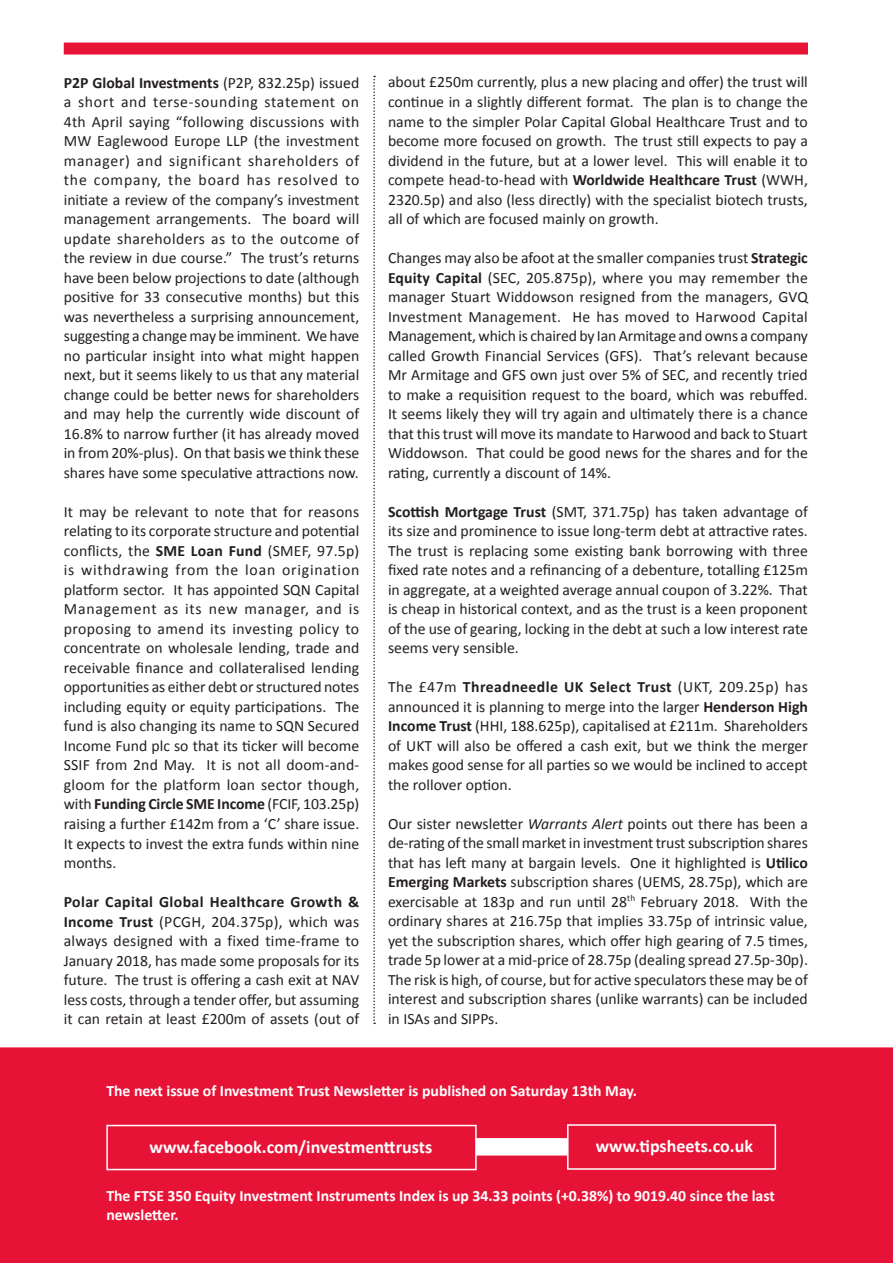
<style>
.page{position:relative;width:893px;height:1263px;background:#fff}
.page>*{position:absolute;margin:0;border:0;box-sizing:border-box;transform-origin:0 0}
.t1{font:700 18px "Calibri";color:#fff}
.t2{font:15.75px/19.5px "Calibri";color:#241f1f;text-align:justify}
.t3{font:700 15.75px/19.5px "Calibri";color:#fff}
.s1{font-weight:700}
.s2{font-style:italic}
</style>
<div class="page">
<div style="left:64px;top:43px;width:744px;height:12px;background:#e71337"></div>
<svg style="left:373px;top:76px;width:2px;height:948px"></svg>
<div style="left:0;top:1047px;width:893px;height:216px;background:#e71337"></div>
<div style="left:159px;top:1138px;width:423px;height:17px;background:#fff;border:2px solid #fff"></div>
<div style="left:106px;top:1125px;width:371px;height:45px;background:#e71337;border:2px solid #fff"></div>
<div style="left:567px;top:1124px;width:209px;height:46px;background:#e71337;border:2px solid #fff"></div>
<p class="t2" style="left:64px;top:73px;width:297px"><span class="s1">P2P Global Investments</span> (P2P, 832.25p) issued a short and terse-sounding statement on 4th April saying “following discussions with MW Eaglewood Europe LLP (the investment manager) and significant shareholders of the company, the board has resolved to initiate a review of the company’s investment management arrangements. The board will update shareholders as to the outcome of the review in due course.” The trust’s returns have been below projections to date (although positive for 33 consecutive months) but this was nevertheless a surprising announcement, suggesting a change may be imminent. We have no particular insight into what might happen next, but it seems likely to us that any material change could be better news for shareholders and may help the currently wide discount of 16.8% to narrow further (it has already moved in from 20%-plus). On that basis we think these shares have some speculative attractions now.</p>
<p class="t2" style="left:64px;top:502px;width:297px">It may be relevant to note that for reasons relating to its corporate structure and potential conflicts, the <span class="s1">SME Loan Fund</span> (SMEF, 97.5p) is withdrawing from the loan origination platform sector. It has appointed SQN Capital Management as its new manager, and is proposing to amend its investing policy to concentrate on wholesale lending, trade and receivable finance and collateralised lending opportunities as either debt or structured notes including equity or equity participations. The fund is also changing its name to SQN Secured Income Fund plc so that its ticker will become SSIF from 2nd May. It is not all doom-and&shy;gloom for the platform loan sector though, with <span class="s1">Funding Circle SME Income</span> (FCIF, 103.25p) raising a further £142m from a ‘C’ share issue.<br>It expects to invest the extra funds within nine months.</p>
<p class="t2" style="left:64px;top:892px;width:297px"><span class="s1">Polar Capital Global Healthcare Growth &amp; Income Trust</span> (PCGH, 204.375p), which was always designed with a fixed time-frame to January 2018, has made some proposals for its future. The trust is offering a cash exit at NAV less costs, through a tender offer, but assuming it can retain at least £200m of assets (out of</p>
<p class="t2" style="left:388px;top:73px;width:421px">about £250m currently, plus a new placing and offer) the trust will continue in a slightly different format. The plan is to change the name to the simpler Polar Capital Global Healthcare Trust and to become more focused on growth. The trust still expects to pay a dividend in the future, but at a lower level. This will enable it to compete head-to-head with <span class="s1">Worldwide Healthcare Trust</span> (WWH, 2320.5p) and also (less directly) with the specialist biotech trusts, all of which are focused mainly on growth.</p>
<p class="t2" style="left:388px;top:248px;width:421px">Changes may also be afoot at the smaller companies trust <span class="s1">Strategic Equity Capital</span> (SEC, 205.875p), where you may remember the manager Stuart Widdowson resigned from the managers, GVQ Investment Management. He has moved to Harwood Capital Management, which is chaired by Ian Armitage and owns a company called Growth Financial Services (GFS). That’s relevant because Mr Armitage and GFS own just over 5% of SEC, and recently tried to make a requisition request to the board, which was rebuffed.<br>It seems likely they will try again and ultimately there is a chance that this trust will move its mandate to Harwood and back to Stuart Widdowson. That could be good news for the shares and for the rating, currently a discount of 14%.</p>
<p class="t2" style="left:388px;top:502px;width:421px"><span class="s1">Scottish Mortgage Trust</span> (SMT, 371.75p) has taken advantage of its size and prominence to issue long-term debt at attractive rates.<br>The trust is replacing some existing bank borrowing with three fixed rate notes and a refinancing of a debenture, totalling £125m in aggregate, at a weighted average annual coupon of 3.22%. That is cheap in historical context, and as the trust is a keen proponent of the use of gearing, locking in the debt at such a low interest rate seems very sensible.</p>
<p class="t2" style="left:388px;top:677px;width:421px">The £47m <span class="s1">Threadneedle UK Select Trust</span> (UKT, 209.25p) has announced it is planning to merge into the larger <span class="s1">Henderson High Income Trust</span> (HHI, 188.625p), capitalised at £211m. Shareholders of UKT will also be offered a cash exit, but we think the merger makes good sense for all parties so we would be inclined to accept the rollover option.</p>
<p class="t2" style="left:388px;top:814px;width:421px">Our sister newsletter <span class="s2">Warrants Alert</span> points out there has been a de-rating of the small market in investment trust subscription shares that has left many at bargain levels. One it highlighted is <span class="s1">Utilico Emerging Markets</span> subscription shares (UEMS, 28.75p), which are exercisable at 183p and run until 28<sup>th</sup> February 2018. With the ordinary shares at 216.75p that implies 33.75p of intrinsic value, yet the subscription shares, which offer high gearing of 7.5 times, trade 5p lower at a mid-price of 28.75p (dealing spread 27.5p-30p).<br>The risk is high, of course, but for active speculators these may be of interest and subscription shares (unlike warrants) can be included in ISAs and SIPPs.</p>
<p class="t3" style="left:106px;top:1081px;width:532px">The next issue of Investment Trust Newsletter is published on Saturday 13th May.</p>
<p class="t1" style="left:150px;top:1135px;width:284px">www.facebook.com/investmenttrusts</p>
<p class="t1" style="left:596px;top:1134px;width:159px">www.tipsheets.co.uk</p>
<p class="t3" style="left:106px;top:1186px;width:670px">The FTSE 350 Equity Investment Instruments Index is up 34.33 points (+0.38%) to 9019.40 since the last newsletter.</p>
</div>
